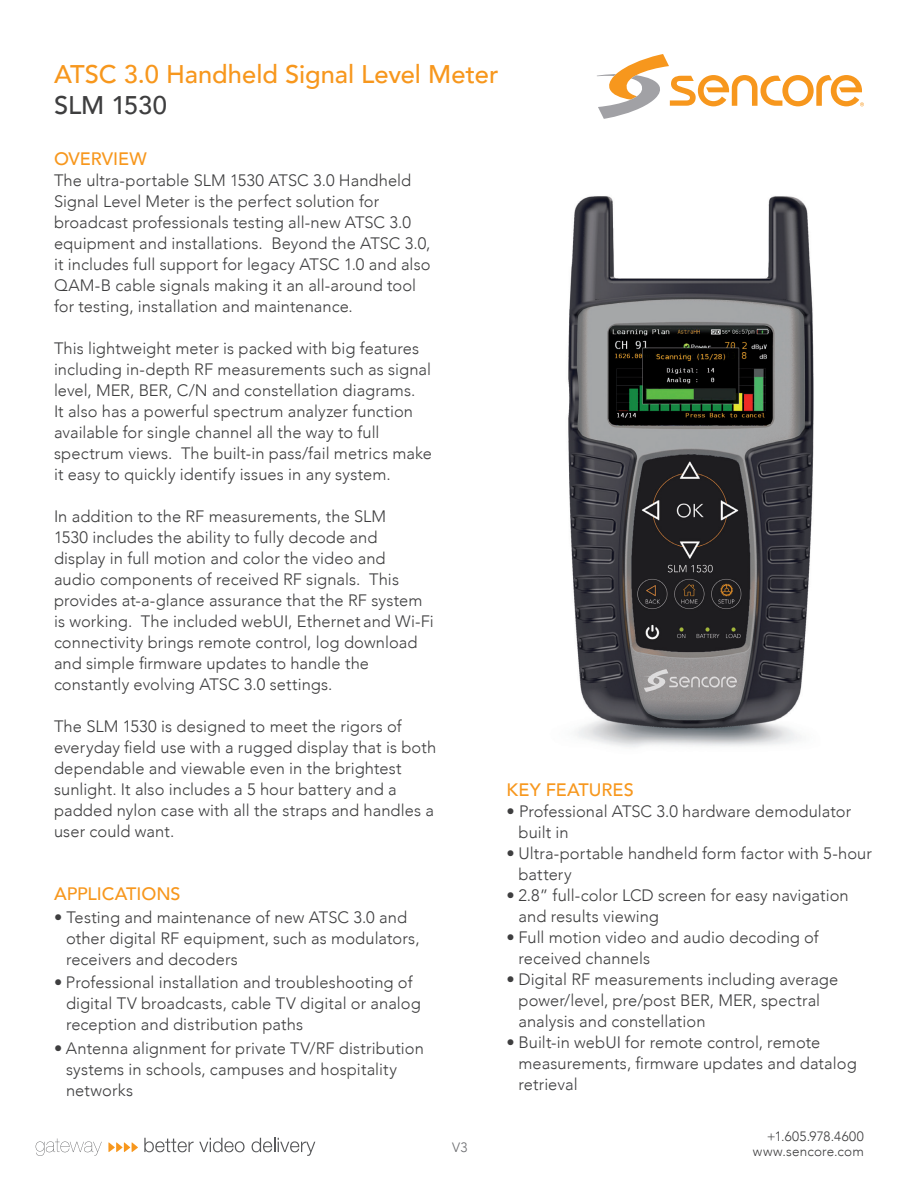
<style>
.page{position:relative;width:918px;height:1188px;background:#fff}
.page>*{position:absolute;margin:0;border:0;box-sizing:border-box;transform-origin:0 0}
.t1{font:500 25.5px/30.6px "Avenir LT Com";color:#f7971d}
.t2{font:500 18px "Avenir LT Com";color:#f7971d}
.t3{font:300 16.5px/21px "Avenir LT Com";letter-spacing:.005em;color:#3e3e3f}
.t4{font:300 13.5px "Avenir LT Com";letter-spacing:.035em;color:#3e3e3f}
.t5{font:300 13.5px "Avenir LT Com";letter-spacing:.015em;color:#3e3e3f}
.t6{font:300 13.5px "Avenir LT Com";color:#6c6d70}
.s1{color:#3e3e3f}
</style>
<div class="page">
<svg style="left:597px;top:54px;width:267px;height:65px"></svg>
<svg style="left:108px;top:1142px;width:30px;height:10px"></svg>
<svg style="left:36px;top:1139px;width:66px;height:17px"></svg>
<svg style="left:144px;top:1138px;width:101px;height:14px"></svg>
<svg style="left:252px;top:1138px;width:63px;height:18px"></svg>
<img style="left:568px;top:196px;width:246px;height:552px">
<p class="t1" style="left:54px;top:60px;width:446px">ATSC 3.0 Handheld Signal Level Meter<br><span class="s1">SLM 1530</span></p>
<p class="t2" style="left:54px;top:148px;width:94px">OVERVIEW</p>
<p class="t3" style="left:54px;top:170px;width:378px">The ultra-portable SLM 1530 ATSC 3.0 Handheld Signal Level Meter is the perfect solution for broadcast professionals testing all-new ATSC 3.0 equipment and installations. Beyond the ATSC 3.0, it includes full support for legacy ATSC 1.0 and also QAM-B cable signals making it an all-around tool for testing, installation and maintenance.</p>
<p class="t3" style="left:54px;top:338px;width:379px">This lightweight meter is packed with big features including in-depth RF measurements such as signal level, MER, BER, C/N and constellation diagrams.<br>It also has a powerful spectrum analyzer function available for single channel all the way to full spectrum views. The built-in pass/fail metrics make it easy to quickly identify issues in any system.</p>
<p class="t3" style="left:54px;top:506px;width:381px">In addition to the RF measurements, the SLM<br>1530 includes the ability to fully decode and<br>display in full motion and color the video and<br>audio components of received RF signals. This provides at-a-glance assurance that the RF system is working. The included webUI, Ethernet and Wi-Fi connectivity brings remote control, log download and simple firmware updates to handle the constantly evolving ATSC 3.0 settings.</p>
<p class="t3" style="left:54px;top:716px;width:384px">The SLM 1530 is designed to meet the rigors of everyday field use with a rugged display that is both dependable and viewable even in the brightest sunlight. It also includes a 5 hour battery and a padded nylon case with all the straps and handles a user could want.</p>
<p class="t2" style="left:54px;top:883px;width:128px">APPLICATIONS</p>
<p class="t3" style="left:66px;top:907px;width:355px;text-indent:-12px">• Testing and maintenance of new ATSC 3.0 and other digital RF equipment, such as modulators, receivers and decoders</p>
<p class="t3" style="left:66px;top:972px;width:356px;text-indent:-12px">• Professional installation and troubleshooting of digital TV broadcasts, cable TV digital or analog reception and distribution paths</p>
<p class="t3" style="left:66px;top:1037px;width:359px;text-indent:-12px">• Antenna alignment for private TV/RF distribution systems in schools, campuses and hospitality networks</p>
<p class="t6" style="left:452px;top:1139px;width:17px">V3</p>
<p class="t2" style="left:507px;top:779px;width:129px">KEY FEATURES</p>
<p class="t3" style="left:519px;top:800px;width:334px;text-indent:-12px">• Professional ATSC 3.0 hardware demodulator built in</p>
<p class="t3" style="left:519px;top:842px;width:355px;text-indent:-12px">• Ultra-portable handheld form factor with 5-hour battery</p>
<p class="t3" style="left:519px;top:884px;width:332px;text-indent:-12px">• 2.8” full-color LCD screen for easy navigation and results viewing</p>
<p class="t3" style="left:519px;top:926px;width:302px;text-indent:-12px">• Full motion video and audio decoding of received channels</p>
<p class="t3" style="left:519px;top:968px;width:321px;text-indent:-12px">• Digital RF measurements including average power/level, pre/post BER, MER, spectral analysis and constellation</p>
<p class="t3" style="left:519px;top:1031px;width:340px;text-indent:-12px">• Built-in webUI for remote control, remote measurements, firmware updates and datalog retrieval</p>
<p class="t4" style="left:767px;top:1128px;width:99px">+1.605.978.4600</p>
<p class="t5" style="left:753px;top:1143px;width:113px">www.sencore.com</p>
</div>
